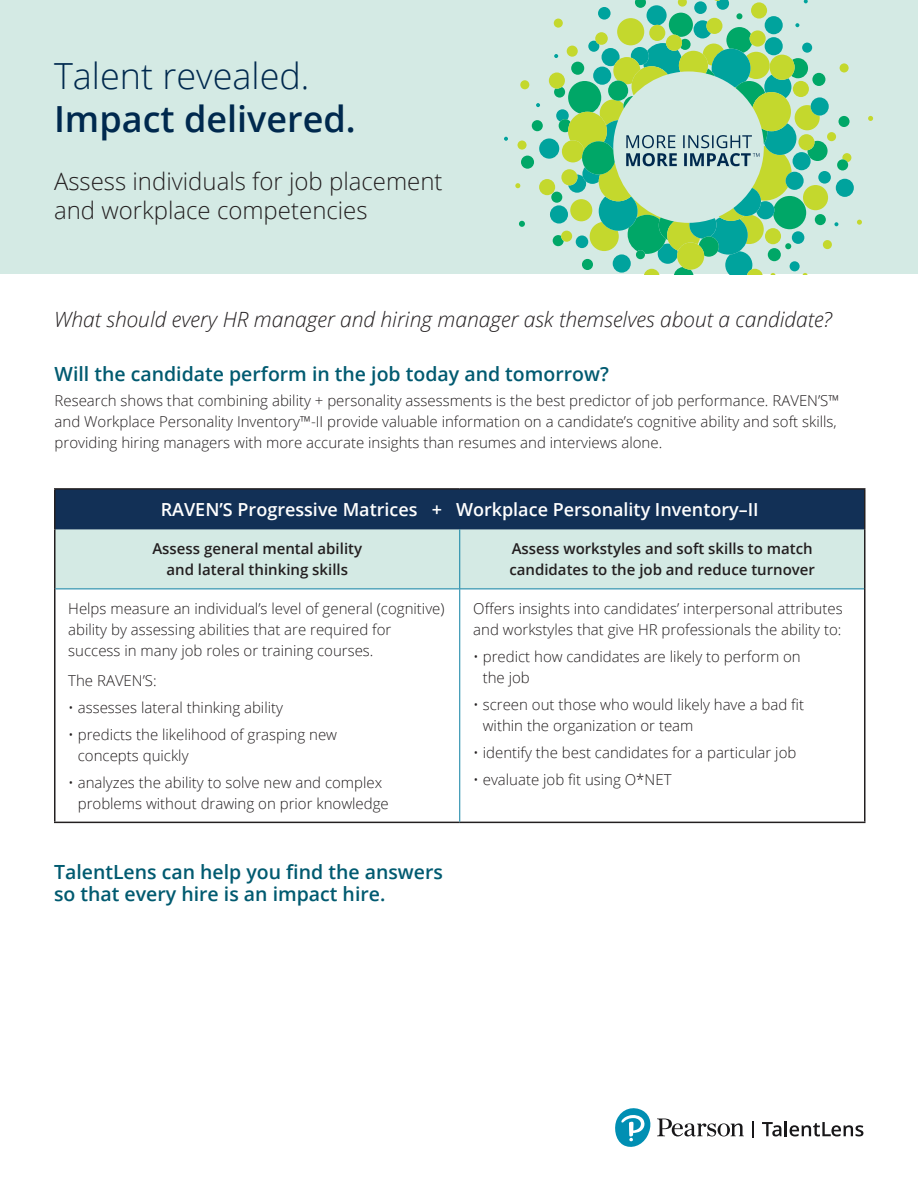
<style>
.page{position:relative;width:918px;height:1188px;background:#fff}
.page>*{position:absolute;margin:0;border:0;box-sizing:border-box;transform-origin:0 0}
.t1{font:600 36px "Open Sans";color:#00294e}
.t2{font:300 36px "Open Sans";color:#00294e}
.t3{font:300 24px/28.8px "Open Sans";color:#231f20}
.Intro_paragraph{font:italic 300 21px "Open Sans";color:#231f20}
.H2_-_Subtitles{font:600 19.5px/22.5px "Open Sans";color:#005a70}
.First_content_paragr{font:600 18px "Open Sans";color:#fff}
.First_content_paragr-2{font:300 15px/21px "Open Sans";color:#231f20}
.First_content_paragr-3{font:600 15px/21px "Open Sans";color:#231f20;text-align:center}
</style>
<div class="page">
<div style="left:0;top:0;width:918px;height:274px;background:#d4eae4"></div>
<div style="left:521px;top:156px;width:13px;height:13px;background:#00a767;border-radius:50%"></div>
<div style="left:532px;top:120px;width:11px;height:11px;background:#00a767;border-radius:50%"></div>
<svg style="left:519px;top:221px;width:6px;height:6px"></svg>
<svg style="left:504px;top:137px;width:4px;height:4px"></svg>
<svg style="left:536px;top:103px;width:4px;height:4px"></svg>
<svg style="left:836px;top:179px;width:18px;height:18px"></svg>
<div style="left:539px;top:138px;width:20px;height:21px;background:#00a39d;border-radius:50%"></div>
<div style="left:539px;top:179px;width:16px;height:16px;background:#c4d82d;border-radius:50%"></div>
<div style="left:518px;top:141px;width:9px;height:9px;background:#c4d82d;border-radius:50%"></div>
<svg style="left:868px;top:116px;width:5px;height:5px"></svg>
<svg style="left:857px;top:220px;width:5px;height:5px"></svg>
<svg style="left:515px;top:183px;width:5px;height:5px"></svg>
<div style="left:520px;top:80px;width:9px;height:9px;background:#c4d82d;border-radius:50%"></div>
<svg style="left:615px;top:1108px;width:129px;height:39px"></svg>
<svg style="left:753px;top:1121px;width:1px;height:16px"></svg>
<svg style="left:762px;top:1121px;width:101px;height:15px"></svg>
<svg style="left:549px;top:0;width:302px;height:275px"></svg>
<div style="left:55px;top:489px;width:810px;height:40px;background:#123056"></div>
<div style="left:56px;top:529px;width:808px;height:60px;background:#d4eae4"></div>
<hr style="left:54px;top:488px;width:406px;height:2px;background:#231f20">
<hr style="left:54px;top:490px;width:2px;height:39px;background:#231f20">
<hr style="left:460px;top:488px;width:406px;height:2px;background:#231f20">
<hr style="left:864px;top:490px;width:2px;height:39px;background:#231f20">
<hr style="left:54px;top:822px;width:406px;height:1px;background:#231f20">
<hr style="left:460px;top:822px;width:406px;height:1px;background:#231f20">
<hr style="left:864px;top:529px;width:2px;height:60px;background:#231f20">
<hr style="left:864px;top:589px;width:2px;height:233px;background:#231f20">
<hr style="left:54px;top:529px;width:2px;height:60px;background:#231f20">
<hr style="left:54px;top:589px;width:2px;height:233px;background:#231f20">
<hr style="left:459px;top:529px;width:1px;height:60px;background:#0e80a3">
<hr style="left:56px;top:589px;width:404px;height:1px;background:#0e80a3">
<hr style="left:460px;top:589px;width:404px;height:1px;background:#0e80a3">
<hr style="left:459px;top:589px;width:1px;height:233px;background:#0e80a3">
<h1 class="t2" style="left:54px;top:51px;width:257px">Talent revealed.</h1>
<h1 class="t1" style="left:54px;top:94px;width:303px">Impact delivered.</h1>
<h2 class="t3" style="left:54px;top:166px;width:390px">Assess individuals for job placement and workplace competencies</h2>
<p class="Intro_paragraph" style="left:54px;top:304px;width:779px">What should every HR manager and hiring manager ask themselves about a candidate?</p>
<p class="H2_-_Subtitles" style="left:55px;top:362px;width:556px">Will the candidate perform in the job today and tomorrow?</p>
<p class="First_content_paragr-2" style="left:55px;top:390px;width:786px">Research shows that combining ability + personality assessments is the best predictor of job performance. RAVEN’S™ and Workplace Personality Inventory™-II provide valuable information on a candidate’s cognitive ability and soft skills, providing hiring managers with more accurate insights than resumes and interviews alone.</p>
<p class="First_content_paragr" style="left:161px;top:497px;width:600px">RAVEN’S Progressive Matrices + Workplace Personality Inventory–II</p>
<p class="First_content_paragr-3" style="left:152px;top:538px;width:211px">Assess general mental ability and lateral thinking skills</p>
<p class="First_content_paragr-3" style="left:509px;top:538px;width:307px;text-align:left">Assess workstyles and soft skills to match candidates to the job and reduce turnover</p>
<p class="First_content_paragr-2" style="left:68px;top:598px;width:378px">Helps measure an individual’s level of general (cognitive) ability by assessing abilities that are required for success in many job roles or training courses.</p>
<p class="First_content_paragr-2" style="left:68px;top:670px;width:90px">The RAVEN’S:</p>
<p class="First_content_paragr-2" style="left:68px;top:697px;width:216px">• assesses lateral thinking ability</p>
<p class="First_content_paragr-2" style="left:78px;top:724px;width:261px;text-indent:-10px">• predicts the likelihood of grasping new concepts quickly</p>
<p class="First_content_paragr-2" style="left:78px;top:772px;width:313px;text-indent:-10px">• analyzes the ability to solve new and complex problems without drawing on prior knowledge</p>
<p class="First_content_paragr-2" style="left:473px;top:598px;width:371px">Offers insights into candidates’ interpersonal attributes and workstyles that give HR professionals the ability to:</p>
<p class="First_content_paragr-2" style="left:483px;top:646px;width:320px;text-indent:-10px">• predict how candidates are likely to perform on the job</p>
<p class="First_content_paragr-2" style="left:483px;top:694px;width:323px;text-indent:-10px">• screen out those who would likely have a bad fit within the organization or team</p>
<p class="First_content_paragr-2" style="left:473px;top:742px;width:325px">• identify the best candidates for a particular job</p>
<p class="First_content_paragr-2" style="left:473px;top:769px;width:200px">• evaluate job fit using O*NET</p>
<p class="H2_-_Subtitles" style="left:54px;top:860px;width:391px">TalentLens can help you find the answers so that every hire is an impact hire.</p>
</div>
